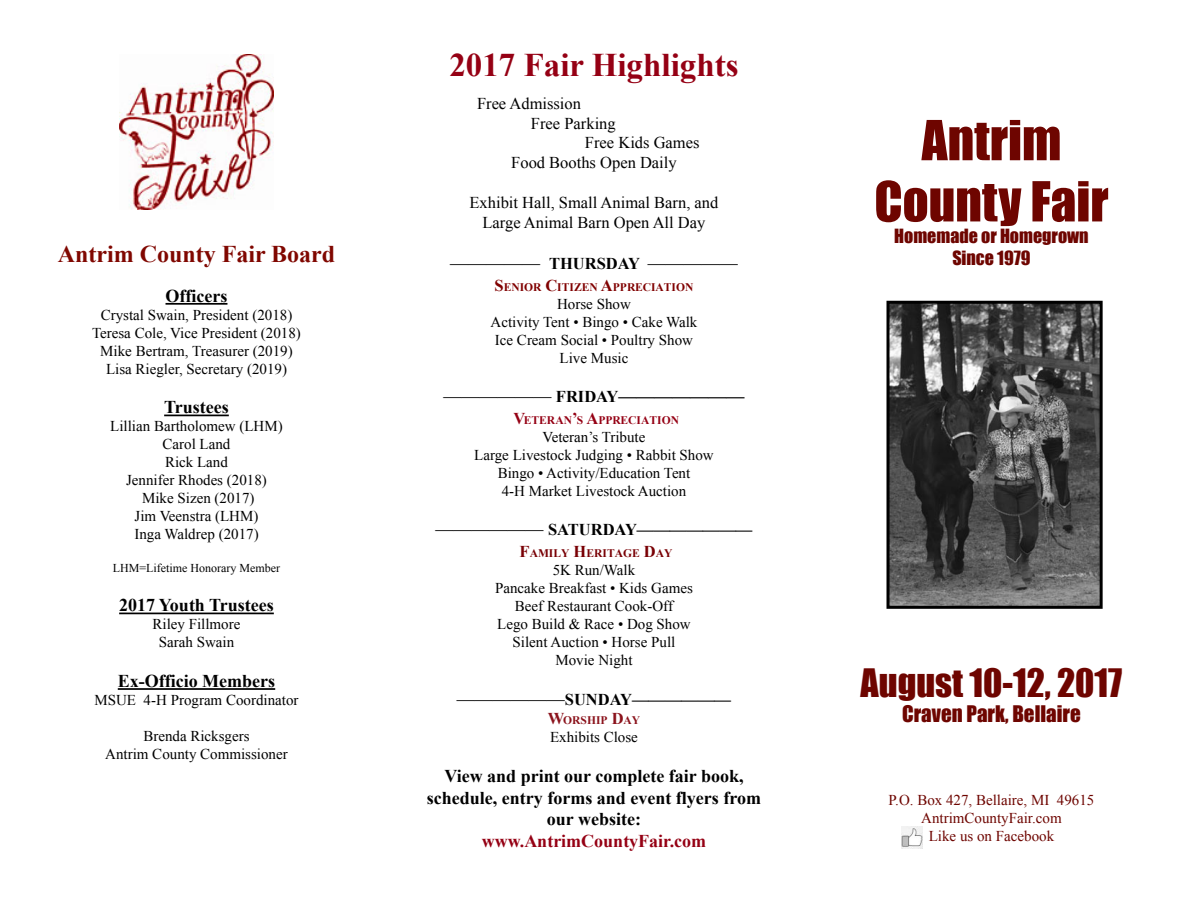
<style>
.page{position:relative;width:1188px;height:918px;background:#fff}
.page>*{position:absolute;margin:0;border:0;box-sizing:border-box;transform-origin:0 0}
.t1{font:51px/61.2px "Impact";color:#6e0500;text-align:center}
.t2{font:36px "Impact";color:#6e0500}
.t3{font:700 33px "Times New Roman";color:#950014}
.t4{font:700 24px "Times New Roman";color:#800700}
.t5{font:21px "Impact";color:#6e0500}
.t6{font:700 18px/21.6px "Times New Roman";color:#000;text-align:center}
.t7{font:18px/21.6px "Impact";color:#6e0500;text-align:center}
.t8{font:700 18px "Times New Roman";color:#950014}
.t9{font:18px "Times New Roman";color:#000}
.t10{font:16.5px/19.8px "Times New Roman";color:#000;text-align:center}
.t11{font:700 16.5px "Times New Roman";color:#000}
.t12{font:15px/18px "Times New Roman";color:#000;text-align:center}
.t13{font:15px/18px "Times New Roman";color:#6e0500;text-align:center}
.t14{font:12px "Times New Roman";color:#000}
.t15{font:700 11.55px "Times New Roman";color:#800000}
.t16{font:700 11.55px "Times New Roman";color:#950014}
.t17{font:700 11.55px "Times New Roman";color:#790005}
.t18{font:700 11.55px "Times New Roman";color:#8b131c}
.s1{font-weight:700;font-size:16.5px}
.s2{font-size:16.5px}
.s3{font-weight:400}
.s4{font-weight:400;font-size:18px}
</style>
<div class="page">
<hr style="left:166px;top:303px;width:61px;height:2px;background:#000">
<hr style="left:164px;top:415px;width:65px;height:1px;background:#000">
<hr style="left:119px;top:613px;width:155px;height:1px;background:#000">
<hr style="left:118px;top:688px;width:157px;height:2px;background:#000">
<img style="left:119px;top:54px;width:154px;height:155px">
<img style="left:890px;top:305px;width:209px;height:300px">
<div style="left:886px;top:301px;width:217px;height:308px;border:3px solid #000"></div>
<img style="left:901px;top:827px;width:22px;height:21px">
<h3 class="t4" style="left:58px;top:238px;width:279px">Antrim County Fair Board</h3>
<p class="t6" style="left:166px;top:285px;width:63px">Officers</p>
<p class="t12" style="left:92px;top:306px;width:210px">Crystal Swain, President (2018)<br>Teresa Cole, Vice President (2018)<br>Mike Bertram, Treasurer (2019)<br>Lisa Riegler, Secretary (2019)</p>
<p class="t6" style="left:164px;top:396px;width:66px">Trustees</p>
<p class="t12" style="left:110px;top:417px;width:174px">Lillian Bartholomew (LHM)<br>Carol Land<br>Rick Land<br>Jennifer Rhodes (2018)<br>Mike Sizen (2017)<br>Jim Veenstra (LHM)<br>Inga Waldrep (2017)</p>
<p class="t14" style="left:113px;top:560px;width:169px">LHM=Lifetime Honorary Member</p>
<p class="t6" style="left:119px;top:594px;width:156px">2017 Youth Trustees</p>
<p class="t12" style="left:153px;top:615px;width:89px">Riley Fillmore<br>Sarah Swain</p>
<p class="t6" style="left:118px;top:670px;width:159px">Ex-Officio Members</p>
<p class="t12" style="left:94px;top:691px;width:206px">MSUE 4-H Program Coordinator</p>
<p class="t12" style="left:105px;top:727px;width:184px">Brenda Ricksgers<br>Antrim County Commissioner</p>
<h3 class="t3" style="left:449px;top:42px;width:291px">2017 Fair Highlights</h3>
<p class="t10" style="left:477px;top:93px;width:106px">Free Admission</p>
<p class="t10" style="left:531px;top:113px;width:86px">Free Parking</p>
<p class="t10" style="left:585px;top:133px;width:116px">Free Kids Games</p>
<p class="t10" style="left:511px;top:152px;width:167px">Food Booths Open Daily</p>
<p class="t10" style="left:470px;top:192px;width:250px">Exhibit Hall, Small Animal Barn, and<br>Large Animal Barn Open All Day</p>
<p class="t9" style="left:450px;top:251px;width:289px">————— <span class="s1">THURSDAY</span> —————</p>
<p class="t15" style="left:495px;top:279px;width:200px"><span class="s2">S</span>enior <span class="s2">C</span>itizen <span class="s2">A</span>ppreciation</p>
<p class="t12" style="left:491px;top:294px;width:208px">Horse Show<br>Activity Tent • Bingo • Cake Walk<br>Ice Cream Social • Poultry Show<br>Live Music</p>
<p class="t6" style="left:443px;top:385px;width:303px"><span class="s3">——————</span> <span class="s2">FRIDAY</span>———————</p>
<p class="t16" style="left:513px;top:412px;width:167px"><span class="s2">V</span>eteran<span class="s2">’</span>s <span class="s2">A</span>ppreciation</p>
<p class="t12" style="left:474px;top:427px;width:241px">Veteran’s Tribute<br>Large Livestock Judging • Rabbit Show<br>Bingo • Activity/Education Tent<br>4-H Market Livestock Auction</p>
<p class="t11" style="left:436px;top:518px;width:318px"><span class="s4">——————</span> SATURDAY———————</p>
<p class="t17" style="left:520px;top:545px;width:154px"><span class="s2">F</span>amily <span class="s2">H</span>eritage <span class="s2">D</span>ay</p>
<p class="t12" style="left:495px;top:561px;width:199px">5K Run/Walk<br>Pancake Breakfast • Kids Games<br>Beef Restaurant Cook-Off<br>Lego Build &amp; Race • Dog Show<br>Silent Auction • Horse Pull<br>Movie Night</p>
<p class="t11" style="left:457px;top:688px;width:276px"><span class="s4">——————</span>SUNDAY——————</p>
<p class="t18" style="left:548px;top:712px;width:94px"><span class="s2">W</span>orship <span class="s2">D</span>ay</p>
<p class="t12" style="left:550px;top:728px;width:89px">Exhibits Close</p>
<p class="t6" style="left:427px;top:765px;width:336px">View and print our complete fair book, schedule, entry forms and event flyers from our website:</p>
<p class="t8" style="left:482px;top:828px;width:226px">www.AntrimCountyFair.com</p>
<h1 class="t1" style="left:874px;top:108px;width:236px">Antrim<br>County Fair</h1>
<p class="t7" style="left:894px;top:225px;width:196px">Homemade or Homegrown<br>Since 1979</p>
<h2 class="t2" style="left:861px;top:655px;width:263px">August 10-12, 2017</h2>
<h3 class="t5" style="left:902px;top:697px;width:180px">Craven Park, Bellaire</h3>
<p class="t13" style="left:889px;top:790px;width:207px">P.O. Box 427, Bellaire, MI 49615<br>AntrimCountyFair.com<br>Like us on Facebook</p>
</div>
